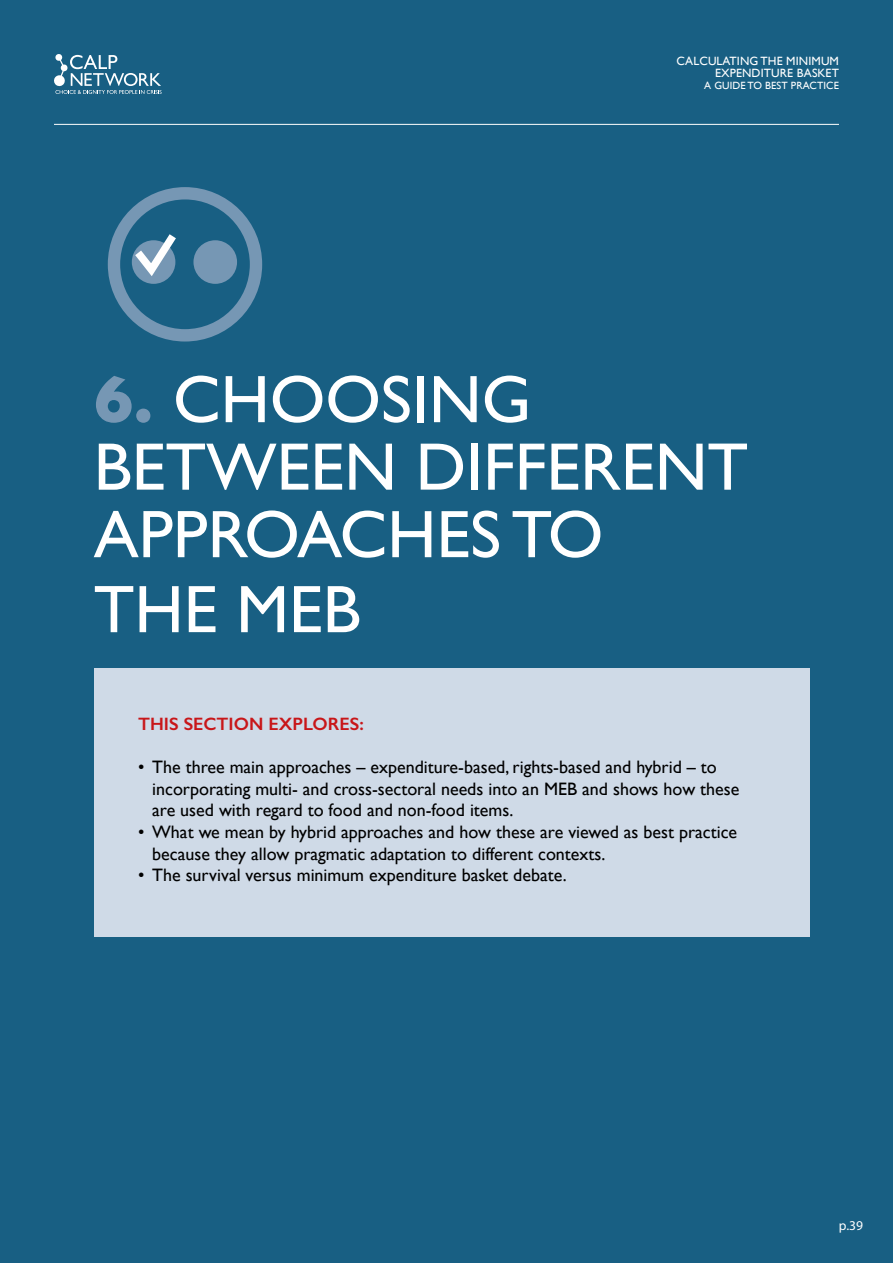
<style>
.page{position:relative;width:893px;height:1263px;background:#185f83}
.page>*{position:absolute;margin:0;border:0;box-sizing:border-box;transform-origin:0 0}
.t1{font:67.5px/67.5px "Gill Sans";color:#fff}
.t2{font:18px/21.6px "Gill Sans";color:#000}
.t3{font:600 18px "Gill Sans";color:#c81619}
.t4{font:13.5px "Myriad Pro";color:#fff}
.t5{font:12px/12px "Gill Sans";letter-spacing:.01em;color:#fff;text-align:right}
.t6{font:10.5px "Gill Sans";letter-spacing:.01em;color:#fff}
.s1{font-weight:700;color:#7697b4}
</style>
<div class="page">
<div style="left:94px;top:668px;width:715px;height:268px;background:#cfdae7"></div>
<svg style="left:108px;top:187px;width:154px;height:154px"></svg>
<svg style="left:54px;top:54px;width:108px;height:40px"></svg>
<hr style="left:54px;top:124px;width:785px;height:1px;background:#fff">
<p class="t5" style="left:676px;top:54px;width:164px">CALCULATING THE MINIMUM<br>EXPENDITURE BASKET</p>
<p class="t6" style="left:704px;top:79px;width:136px">A GUIDE TO BEST PRACTICE</p>
<h1 class="t1" style="left:94px;top:365px;width:656px"><span class="s1">6.</span> CHOOSING<br>BETWEEN DIFFERENT<br>APPROACHES TO</h1>
<h1 class="t1" style="left:94px;top:575px;width:268px">THE MEB</h1>
<p class="t3" style="left:138px;top:713px;width:227px">THIS SECTION EXPLORES:</p>
<p class="t2" style="left:152px;top:756px;width:589px;text-indent:-14px">• The three main approaches – expenditure-based, rights-based and hybrid – to incorporating multi- and cross-sectoral needs into an MEB and shows how these are used with regard to food and non-food items.</p>
<p class="t2" style="left:152px;top:821px;width:586px;text-indent:-14px">• What we mean by hybrid approaches and how these are viewed as best practice because they allow pragmatic adaptation to different contexts.</p>
<p class="t2" style="left:138px;top:864px;width:430px">• The survival versus minimum expenditure basket debate.</p>
<p class="t4" style="left:839px;top:1217px;width:26px">p.39</p>
</div>
